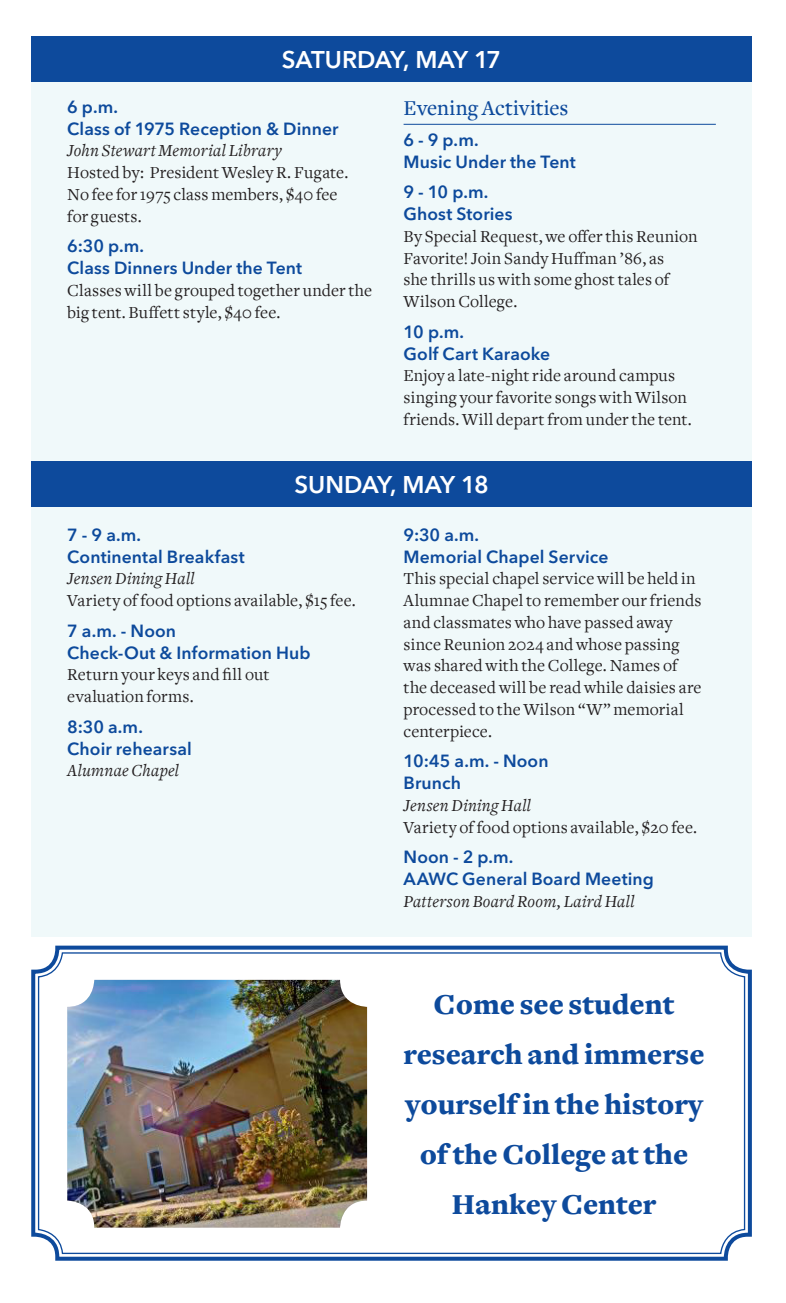
<style>
.page{position:relative;width:786px;height:1303px;background:#fff}
.page>*{position:absolute;margin:0;border:0;box-sizing:border-box;transform-origin:0 0}
.t1{font:900 30px/50px "Freight Text";color:#0d4a9c;text-align:center}
.t2{font:600 24px "Avenir Next LT Pro";letter-spacing:-.02em;color:#fff}
.t3{font:500 22px "Freight Text";letter-spacing:.005em;color:#0d4a9c}
.t4{font:17.6px/21.8px "Freight Text";letter-spacing:.01em;color:#231f20}
.t5{font:600 17.6px/21.8px "Avenir Next LT Pro";letter-spacing:.005em;color:#0d4a9c}
.t6{font:italic 17.6px "Freight Text";letter-spacing:.01em;color:#231f20}
</style>
<div class="page">
<svg style="left:31px;top:945px;width:721px;height:316px"></svg>
<div style="left:31px;top:37px;width:720px;height:900px;background:#f0f9fa"></div>
<div style="left:31px;top:37px;width:720px;height:45px;background:#0d4a9c"></div>
<div style="left:31px;top:462px;width:720px;height:45px;background:#0d4a9c"></div>
<hr style="left:403px;top:124px;width:312px;height:1px;background:#0d4a9c">
<img style="left:67px;top:980px;width:300px;height:247px">
<h2 class="t2" style="left:282px;top:45px;width:221px">SATURDAY, MAY 17</h2>
<p class="t5" style="left:67px;top:96px;width:273px">6 p.m.<br>Class of 1975 Reception &amp; Dinner</p>
<p class="t6" style="left:67px;top:144px;width:216px">John Stewart Memorial Library</p>
<p class="t4" style="left:67px;top:163px;width:282px">Hosted by: President Wesley R. Fugate.<br>No fee for 1975 class members, $40 fee for guests.</p>
<p class="t5" style="left:67px;top:235px;width:236px">6:30 p.m.<br>Class Dinners Under the Tent</p>
<p class="t4" style="left:67px;top:281px;width:306px">Classes will be grouped together under the big tent. Buffett style, $40 fee.</p>
<p class="t3" style="left:403px;top:100px;width:166px">Evening Activities</p>
<p class="t5" style="left:403px;top:129px;width:174px">6 - 9 p.m.<br>Music Under the Tent</p>
<p class="t5" style="left:403px;top:181px;width:110px">9 - 10 p.m.<br>Ghost Stories</p>
<p class="t4" style="left:403px;top:227px;width:295px">By Special Request, we offer this Reunion Favorite! Join Sandy Huffman ’86, as<br>she thrills us with some ghost tales of Wilson College.</p>
<p class="t5" style="left:403px;top:321px;width:148px">10 p.m.<br>Golf Cart Karaoke</p>
<p class="t4" style="left:403px;top:366px;width:290px">Enjoy a late-night ride around campus singing your favorite songs with Wilson friends. Will depart from under the tent.</p>
<h2 class="t2" style="left:294px;top:470px;width:196px">SUNDAY, MAY 18</h2>
<p class="t5" style="left:67px;top:524px;width:179px">7 - 9 a.m.<br>Continental Breakfast</p>
<p class="t6" style="left:67px;top:572px;width:129px">Jensen Dining Hall</p>
<p class="t4" style="left:67px;top:591px;width:290px">Variety of food options available, $15 fee.</p>
<p class="t5" style="left:67px;top:620px;width:245px">7 a.m. - Noon<br>Check-Out &amp; Information Hub</p>
<p class="t4" style="left:67px;top:665px;width:203px">Return your keys and fill out evaluation forms.</p>
<p class="t5" style="left:67px;top:716px;width:126px">8:30 a.m.<br>Choir rehearsal</p>
<p class="t6" style="left:67px;top:764px;width:113px">Alumnae Chapel</p>
<p class="t5" style="left:403px;top:524px;width:206px">9:30 a.m.<br>Memorial Chapel Service</p>
<p class="t4" style="left:403px;top:569px;width:299px">This special chapel service will be held in Alumnae Chapel to remember our friends and classmates who have passed away since Reunion 2024 and whose passing was shared with the College. Names of the deceased will be read while daisies are processed to the Wilson “W” memorial centerpiece.</p>
<p class="t5" style="left:403px;top:750px;width:146px">10:45 a.m. - Noon<br>Brunch</p>
<p class="t6" style="left:403px;top:799px;width:129px">Jensen Dining Hall</p>
<p class="t4" style="left:403px;top:818px;width:295px">Variety of food options available, $20 fee.</p>
<p class="t5" style="left:403px;top:846px;width:252px">Noon - 2 p.m.<br>AAWC General Board Meeting</p>
<p class="t6" style="left:403px;top:895px;width:232px">Patterson Board Room, Laird Hall</p>
<h1 class="t1" style="left:403px;top:982px;width:302px">Come see student research and immerse yourself in the history of the College at the<br>Hankey Center</h1>
</div>
